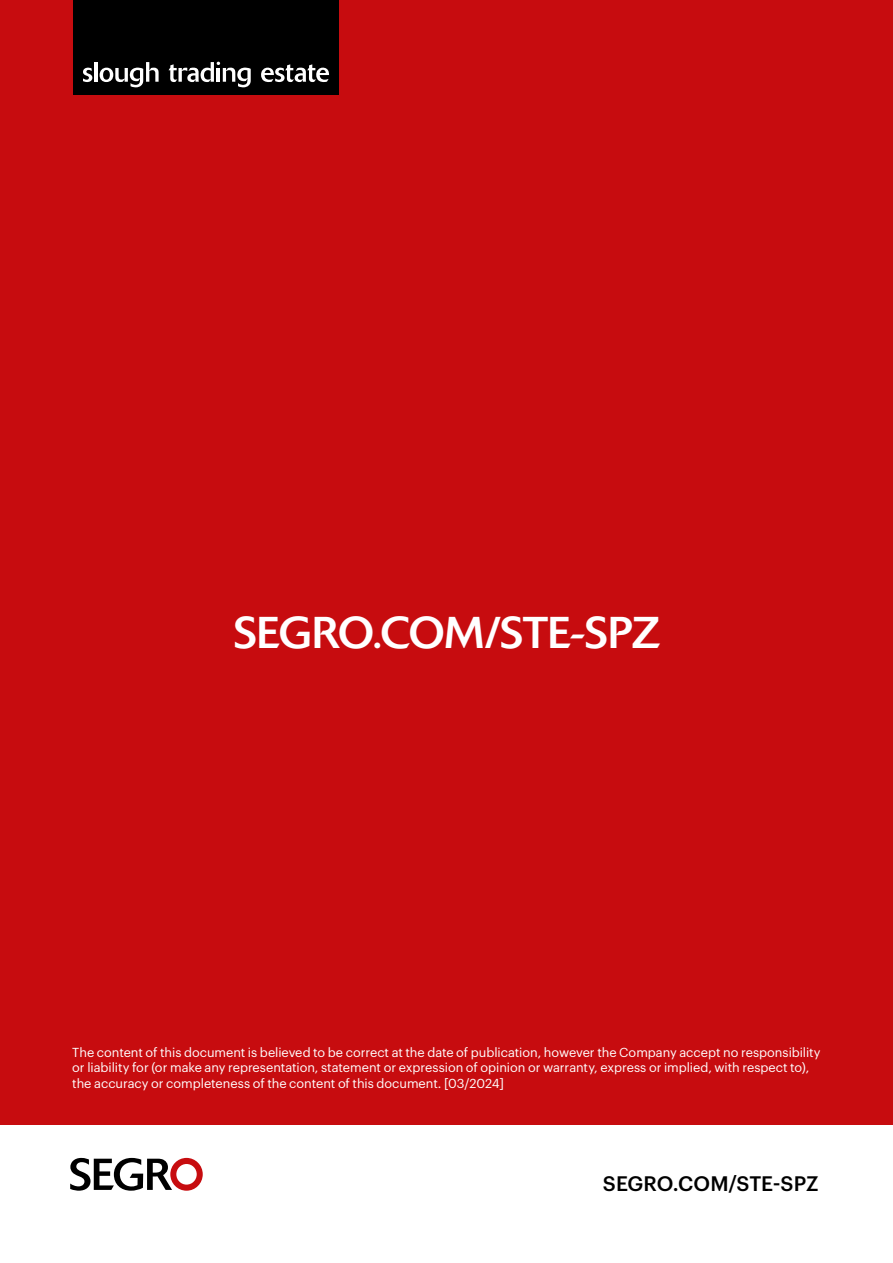
<style>
.page{position:relative;width:893px;height:1263px;background:#fff}
.page>*{position:absolute;margin:0;border:0;box-sizing:border-box;transform-origin:0 0}
.t1{font:44.1px "Delta BQ";letter-spacing:-.01em;color:#fff}
.t2{font:500 20.55px "Graphik";color:#000}
.t3{font:12.75px/15.8px "Graphik";color:#fff}
</style>
<div class="page">
<div style="left:0;top:0;width:893px;height:1124px;background:#c70c0f"></div>
<div style="left:74px;top:0;width:265px;height:94px;background:#000"></div>
<svg style="left:83px;top:68px;width:9px;height:14px"></svg>
<hr style="left:94px;top:62px;width:4px;height:20px;background:#fff">
<svg style="left:100px;top:62px;width:59px;height:25px"></svg>
<svg style="left:261px;top:64px;width:68px;height:18px"></svg>
<svg style="left:169px;top:62px;width:82px;height:25px"></svg>
<svg style="left:70px;top:1158px;width:133px;height:33px"></svg>
<h1 class="t1" style="left:233px;top:606px;width:428px">SEGRO.COM/STE-SPZ</h1>
<p class="t3" style="left:72px;top:1043px;width:750px">The content of this document is believed to be correct at the date of publication, however the Company accept no responsibility or liability for (or make any representation, statement or expression of opinion or warranty, express or implied, with respect to), the accuracy or completeness of the content of this document. [03/2024]</p>
<h2 class="t2" style="left:603px;top:1167px;width:217px">SEGRO.COM/STE-SPZ</h2>
</div>
